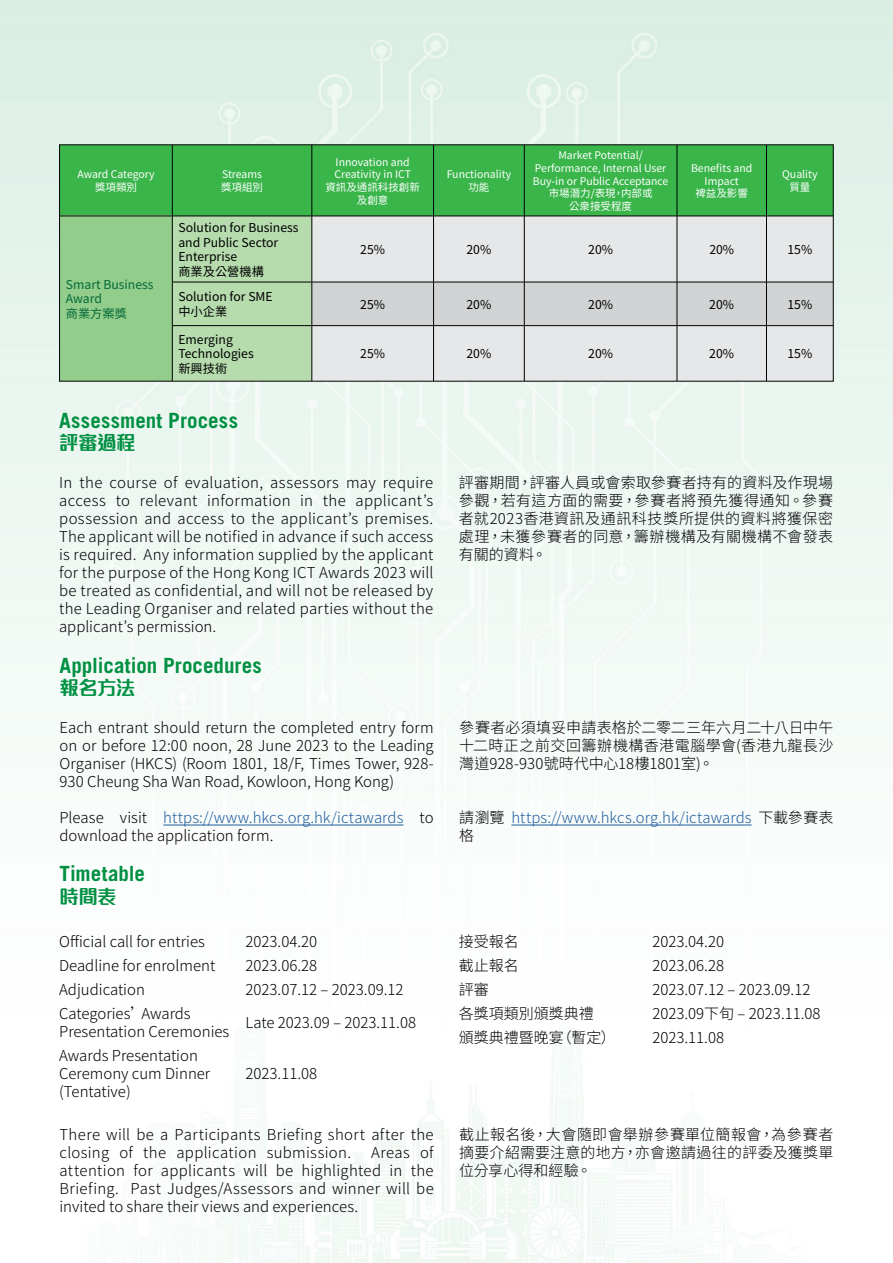
<style>
.page{position:relative;width:893px;height:1263px;background:#fff}
.page>*{position:absolute;margin:0;border:0;box-sizing:border-box;transform-origin:0 0}
.t1{font:700 21px "Trade Gothic";color:#009042}
.t2{font:700 19.5px "M Finance HK";letter-spacing:-.03em;color:#009042}
.t3{font:300 15px/18px "Noto Sans CJ Ktc";color:#000;text-align:justify}
.t4{font:300 15px/18px "Noto Sans CJ Ktc";letter-spacing:.02em;color:#000}
.t5{font:300 15px/18px "Noto Sans CJ Ktc";letter-spacing:.02em;color:#000;text-align:justify}
.t6{font:300 15px/18px "Noto Sans CJ Ktc";color:#215e9e}
.t7{font:12.15px/14.7px "Noto Sans CJ Ktc";color:#000}
.t8{font:12.15px/14.7px "Noto Sans CJ Ktc";color:#046938}
.t9{font:10.5px/12.6px "Noto Sans CJ Ktc";color:#fff;text-align:center}
.s1{color:#215e9e}
.s2{color:#000}
</style>
<div class="page">
<img style="left:0;top:0;width:893px;height:1263px">
<div style="left:61px;top:147px;width:770px;height:69px;background:#39b54a"></div>
<div style="left:60px;top:216px;width:112px;height:165px;background:#92cd8b"></div>
<svg style="left:173px;top:217px;width:658px;height:162px;background:#d6dfd6"></svg>
<hr style="left:172px;top:145px;width:1px;height:71px;background:#000">
<hr style="left:312px;top:145px;width:1px;height:71px;background:#000">
<hr style="left:433px;top:145px;width:1px;height:71px;background:#000">
<hr style="left:524px;top:145px;width:1px;height:71px;background:#000">
<hr style="left:677px;top:145px;width:1px;height:71px;background:#000">
<hr style="left:766px;top:145px;width:1px;height:71px;background:#000">
<hr style="left:60px;top:216px;width:112px;height:1px;background:#000">
<hr style="left:172px;top:216px;width:140px;height:1px;background:#000">
<hr style="left:172px;top:216px;width:1px;height:66px;background:#000">
<hr style="left:312px;top:216px;width:122px;height:1px;background:#000">
<hr style="left:312px;top:216px;width:1px;height:66px;background:#000">
<hr style="left:434px;top:216px;width:90px;height:1px;background:#000">
<hr style="left:433px;top:216px;width:1px;height:66px;background:#000">
<hr style="left:524px;top:216px;width:153px;height:1px;background:#000">
<hr style="left:524px;top:216px;width:1px;height:66px;background:#000">
<hr style="left:677px;top:216px;width:89px;height:1px;background:#000">
<hr style="left:677px;top:216px;width:1px;height:66px;background:#000">
<hr style="left:766px;top:216px;width:67px;height:1px;background:#000">
<hr style="left:766px;top:216px;width:1px;height:66px;background:#000">
<hr style="left:172px;top:282px;width:140px;height:1px;background:#000">
<hr style="left:172px;top:282px;width:1px;height:43px;background:#000">
<hr style="left:312px;top:282px;width:122px;height:1px;background:#000">
<hr style="left:312px;top:282px;width:1px;height:43px;background:#000">
<hr style="left:434px;top:282px;width:90px;height:1px;background:#000">
<hr style="left:433px;top:282px;width:1px;height:43px;background:#000">
<hr style="left:524px;top:282px;width:153px;height:1px;background:#000">
<hr style="left:524px;top:282px;width:1px;height:43px;background:#000">
<hr style="left:677px;top:282px;width:89px;height:1px;background:#000">
<hr style="left:677px;top:282px;width:1px;height:43px;background:#000">
<hr style="left:766px;top:282px;width:67px;height:1px;background:#000">
<hr style="left:766px;top:282px;width:1px;height:43px;background:#000">
<hr style="left:172px;top:325px;width:140px;height:1px;background:#000">
<hr style="left:172px;top:326px;width:1px;height:55px;background:#000">
<hr style="left:312px;top:325px;width:122px;height:1px;background:#000">
<hr style="left:312px;top:326px;width:1px;height:55px;background:#000">
<hr style="left:434px;top:325px;width:90px;height:1px;background:#000">
<hr style="left:433px;top:326px;width:1px;height:55px;background:#000">
<hr style="left:524px;top:325px;width:153px;height:1px;background:#000">
<hr style="left:524px;top:326px;width:1px;height:55px;background:#000">
<hr style="left:677px;top:325px;width:89px;height:1px;background:#000">
<hr style="left:677px;top:326px;width:1px;height:55px;background:#000">
<hr style="left:766px;top:325px;width:67px;height:1px;background:#000">
<hr style="left:766px;top:326px;width:1px;height:55px;background:#000">
<hr style="left:163px;top:825px;width:240px;height:1px;background:#215e9e">
<hr style="left:511px;top:825px;width:241px;height:1px;background:#215e9e">
<p class="t9" style="left:77px;top:168px;width:79px">Award Category獎項類別</p>
<p class="t9" style="left:221px;top:168px;width:43px;text-align:left">Streams獎項組別</p>
<p class="t7" style="left:178px;top:220px;width:122px">Solution for Business and Public Sector<br>Enterprise<br>商業及公營機構</p>
<p class="t9" style="left:325px;top:156px;width:96px">Innovation and<br>Creativity in ICT<br>資訊及通訊科技創新及創意</p>
<p class="t9" style="left:447px;top:168px;width:66px">Functionality功能</p>
<p class="t9" style="left:533px;top:149px;width:137px">Market Potential/<br>Performance, Internal User<br>Buy-in or Public Acceptance市場潛力/表現，内部或<br>公衆接受程度</p>
<p class="t9" style="left:691px;top:162px;width:63px">Benefits and<br>Impact<br>裨益及影響</p>
<p class="t9" style="left:782px;top:168px;width:37px">Quality質量</p>
<p class="t7" style="left:360px;top:242px;width:26px">25%</p>
<p class="t7" style="left:466px;top:242px;width:26px">20%</p>
<p class="t7" style="left:588px;top:242px;width:26px">20%</p>
<p class="t7" style="left:709px;top:242px;width:26px">20%</p>
<p class="t7" style="left:787px;top:242px;width:26px">15%</p>
<p class="t8" style="left:66px;top:277px;width:89px">Smart Business<br>Award<br>商業方案獎</p>
<p class="t7" style="left:178px;top:290px;width:96px">Solution for SME中小企業</p>
<p class="t7" style="left:360px;top:297px;width:26px">25%</p>
<p class="t7" style="left:466px;top:297px;width:26px">20%</p>
<p class="t7" style="left:588px;top:297px;width:26px">20%</p>
<p class="t7" style="left:709px;top:297px;width:26px">20%</p>
<p class="t7" style="left:787px;top:297px;width:26px">15%</p>
<p class="t7" style="left:178px;top:332px;width:77px">Emerging<br>Technologies新興技術</p>
<p class="t7" style="left:360px;top:347px;width:26px">25%</p>
<p class="t7" style="left:466px;top:347px;width:26px">20%</p>
<p class="t7" style="left:588px;top:347px;width:26px">20%</p>
<p class="t7" style="left:709px;top:347px;width:26px">20%</p>
<p class="t7" style="left:787px;top:347px;width:26px">15%</p>
<h1 class="t1" style="left:59px;top:407px;width:180px">Assessment Process</h1>
<h2 class="t2" style="left:59px;top:429px;width:78px">評審過程</h2>
<p class="t3" style="left:59px;top:474px;width:376px">In the course of evaluation, assessors may require access to relevant information in the applicant’s possession and access to the applicant’s premises.<br>The applicant will be notified in advance if such access is required. Any information supplied by the applicant for the purpose of the Hong Kong ICT Awards 2023 will be treated as confidential, and will not be released by the Leading Organiser and related parties without the applicant’s permission.</p>
<p class="t3" style="left:459px;top:474px;width:376px">評審期間，評審人員或會索取參賽者持有的資料及作現場參觀，若有這方面的需要，參賽者將預先獲得通知。參賽者就2023香港資訊及通訊科技獎所提供的資料將獲保密處理，未獲參賽者的同意，籌辦機構及有關機構不會發表有關的資料。</p>
<h1 class="t1" style="left:60px;top:652px;width:204px">Application Procedures</h1>
<h2 class="t2" style="left:60px;top:673px;width:77px">報名方法</h2>
<p class="t3" style="left:60px;top:718px;width:376px">Each entrant should return the completed entry form on or before 12:00 noon, 28 June 2023 to the Leading Organiser (HKCS) (Room 1801, 18/F, Times Tower, 928- 930 Cheung Sha Wan Road, Kowloon, Hong Kong)</p>
<p class="t3" style="left:60px;top:808px;width:376px">Please visit <span class="s1">https://www.hkcs.org.hk/ictawards</span> to download the application form.</p>
<h1 class="t1" style="left:60px;top:861px;width:87px">Timetable</h1>
<h2 class="t2" style="left:60px;top:882px;width:59px">時間表</h2>
<p class="t3" style="left:59px;top:933px;width:147px">Official call for entries</p>
<p class="t3" style="left:245px;top:933px;width:73px">2023.04.20</p>
<p class="t3" style="left:59px;top:957px;width:158px">Deadline for enrolment</p>
<p class="t3" style="left:245px;top:957px;width:73px">2023.06.28</p>
<p class="t3" style="left:59px;top:981px;width:87px">Adjudication</p>
<p class="t3" style="left:245px;top:981px;width:160px">2023.07.12 – 2023.09.12</p>
<p class="t3" style="left:59px;top:1005px;width:172px">Categories’Awards<br>Presentation Ceremonies</p>
<p class="t3" style="left:245px;top:1014px;width:172px">Late 2023.09 – 2023.11.08</p>
<p class="t3" style="left:59px;top:1047px;width:153px;text-align:left">Awards Presentation<br>Ceremony cum Dinner (Tentative)</p>
<p class="t3" style="left:245px;top:1065px;width:73px">2023.11.08</p>
<p class="t4" style="left:60px;top:1126px;width:376px">There will be a Participants Briefing short after the closing of the application submission.</p>
<p class="t3" style="left:60px;top:1144px;width:376px;text-indent:312px">Areas of attention for applicants will be highlighted in the Briefing. Past Judges/Assessors and winner will be invited to share their views and experiences.</p>
<p class="t3" style="left:459px;top:718px;width:376px">參賽者必須填妥申請表格於二零二三年六月二十八日中午十二時正之前交回籌辦機構香港電腦學會(香港九龍長沙灣道928-930號時代中心18樓1801室)。</p>
<p class="t6" style="left:459px;top:808px;width:376px"><span class="s2">請瀏覽</span> https://www.hkcs.org.hk/ictawards <span class="s2">下載參賽表格</span></p>
<p class="t3" style="left:459px;top:933px;width:61px">接受報名</p>
<p class="t3" style="left:652px;top:933px;width:73px">2023.04.20</p>
<p class="t3" style="left:459px;top:957px;width:61px">截止報名</p>
<p class="t3" style="left:652px;top:957px;width:73px">2023.06.28</p>
<p class="t3" style="left:459px;top:981px;width:31px">評審</p>
<p class="t3" style="left:652px;top:981px;width:160px">2023.07.12 – 2023.09.12</p>
<p class="t3" style="left:459px;top:1005px;width:136px">各獎項類別頒獎典禮</p>
<p class="t3" style="left:652px;top:1005px;width:170px">2023.09下旬 – 2023.11.08</p>
<p class="t3" style="left:459px;top:1029px;width:158px">頒獎典禮暨晚宴（暫定）</p>
<p class="t3" style="left:652px;top:1029px;width:73px">2023.11.08</p>
<p class="t5" style="left:459px;top:1126px;width:376px">截止報名後，大會隨即會舉辦參賽單位簡報會，為參賽者摘要介紹需要注意的地方，亦會邀請過往的評委及獲獎單位分享心得和經驗。</p>
</div>
